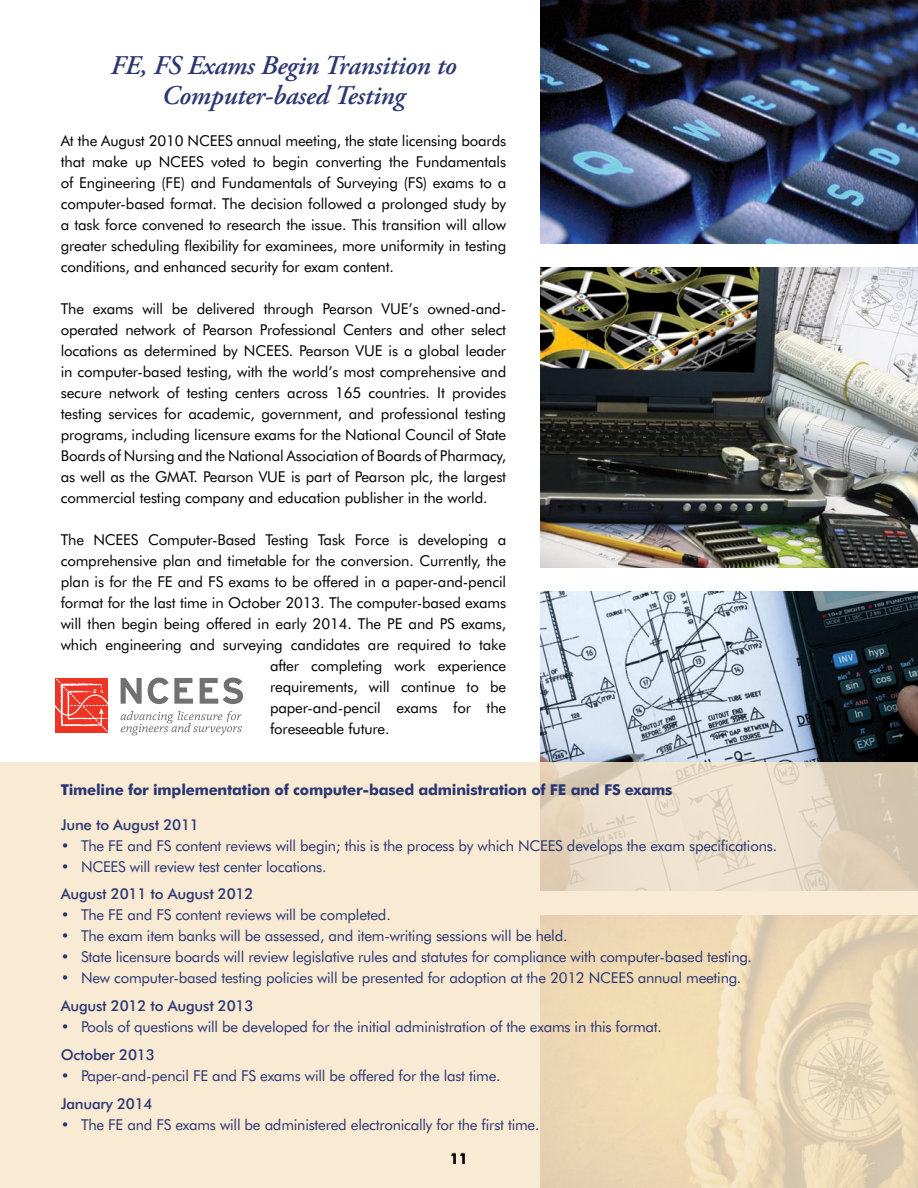
<style>
.page{position:relative;width:918px;height:1188px;background:#fff}
.page>*{position:absolute;margin:0;border:0;box-sizing:border-box;transform-origin:0 0}
.t1{font:italic 600 27px/30px "Adobe Garamond Pro";letter-spacing:-.01em;color:#2b3773;text-align:center}
.t2{font:15px/21px "Futura BT";letter-spacing:-.01em;color:#000;text-align:justify}
.t3{font:15px "Futura BT";letter-spacing:-.015em;color:#2b3773}
.t4{font:500 15px "Futura BT";letter-spacing:-.015em;color:#2b3773}
.t5{font:700 15px "Futura BT";letter-spacing:-.015em;color:#2b3773}
.t6{font:500 15px "Futura BT";color:#000}
</style>
<div class="page">
<img style="left:540px;top:592px;width:378px;height:171px">
<img style="left:540px;top:268px;width:378px;height:300px">
<img style="left:540px;top:0;width:378px;height:243px">
<svg style="left:0;top:763px;width:918px;height:425px;background:#f3e2c9"></svg>
<div style="left:55px;top:678px;width:53px;height:54px;background:#ee3424"></div>
<svg style="left:55px;top:679px;width:53px;height:52px"></svg>
<svg style="left:121px;top:678px;width:21px;height:26px"></svg>
<svg style="left:148px;top:678px;width:45px;height:26px"></svg>
<svg style="left:200px;top:678px;width:43px;height:26px"></svg>
<svg style="left:121px;top:711px;width:121px;height:24px"></svg>
<h1 class="t1" style="left:110px;top:51px;width:348px">FE, FS Exams Begin Transition to<br>Computer-based Testing</h1>
<p class="t2" style="left:61px;top:131px;width:447px">At the August 2010 NCEES annual meeting, the state licensing boards that make up NCEES voted to begin converting the Fundamentals of Engineering (FE) and Fundamentals of Surveying (FS) exams to a computer-based format. The decision followed a prolonged study by a task force convened to research the issue. This transition will allow greater scheduling flexibility for examinees, more uniformity in testing conditions, and enhanced security for exam content.</p>
<p class="t2" style="left:61px;top:299px;width:447px">The exams will be delivered through Pearson VUE’s owned-and&shy;operated network of Pearson Professional Centers and other select locations as determined by NCEES. Pearson VUE is a global leader in computer-based testing, with the world’s most comprehensive and secure network of testing centers across 165 countries. It provides testing services for academic, government, and professional testing programs, including licensure exams for the National Council of State Boards of Nursing and the National Association of Boards of Pharmacy, as well as the GMAT. Pearson VUE is part of Pearson plc, the largest commercial testing company and education publisher in the world.</p>
<p class="t2" style="left:61px;top:530px;width:447px">The NCEES Computer-Based Testing Task Force is developing a</p>
<p class="t2" style="left:61px;top:551px;width:447px">comprehensive plan and timetable for the conversion. Currently, the</p>
<p class="t2" style="left:61px;top:572px;width:447px">plan is for the FE and FS exams to be offered in a paper-and-pencil</p>
<p class="t2" style="left:61px;top:593px;width:447px">format for the last time in October 2013. The computer-based exams</p>
<p class="t2" style="left:61px;top:614px;width:447px">will then begin being offered in early 2014. The PE and PS exams,</p>
<p class="t2" style="left:61px;top:635px;width:447px">which engineering and surveying candidates are required to take</p>
<p class="t2" style="left:270px;top:656px;width:238px">after completing work experience</p>
<p class="t2" style="left:270px;top:677px;width:238px">requirements, will continue to be</p>
<p class="t2" style="left:270px;top:698px;width:238px">paper-and-pencil exams for the</p>
<p class="t2" style="left:270px;top:719px;width:121px">foreseeable future.</p>
<p class="t5" style="left:61px;top:781px;width:613px">Timeline for implementation of computer-based administration of FE and FS exams</p>
<p class="t4" style="left:61px;top:815px;width:140px">June to August 2011</p>
<p class="t3" style="left:61px;top:836px;width:718px">• The FE and FS content reviews will begin; this is the process by which NCEES develops the exam specifications.</p>
<p class="t3" style="left:61px;top:857px;width:267px">• NCEES will review test center locations.</p>
<p class="t4" style="left:61px;top:885px;width:192px">August 2011 to August 2012</p>
<p class="t3" style="left:61px;top:906px;width:332px">• The FE and FS content reviews will be completed.</p>
<p class="t3" style="left:61px;top:927px;width:508px">• The exam item banks will be assessed, and item-writing sessions will be held.</p>
<p class="t3" style="left:61px;top:948px;width:693px">• State licensure boards will review legislative rules and statutes for compliance with computer-based testing.</p>
<p class="t3" style="left:61px;top:969px;width:682px">• New computer-based testing policies will be presented for adoption at the 2012 NCEES annual meeting.</p>
<p class="t4" style="left:61px;top:997px;width:192px">August 2012 to August 2013</p>
<p class="t3" style="left:61px;top:1018px;width:603px">• Pools of questions will be developed for the initial administration of the exams in this format.</p>
<p class="t4" style="left:61px;top:1045px;width:94px">October 2013</p>
<p class="t3" style="left:61px;top:1066px;width:441px">• Paper-and-pencil FE and FS exams will be offered for the last time.</p>
<p class="t4" style="left:61px;top:1094px;width:92px">January 2014</p>
<p class="t3" style="left:61px;top:1115px;width:480px">• The FE and FS exams will be administered electronically for the first time.</p>
<p class="t6" style="left:450px;top:1149px;width:19px">11</p>
</div>
